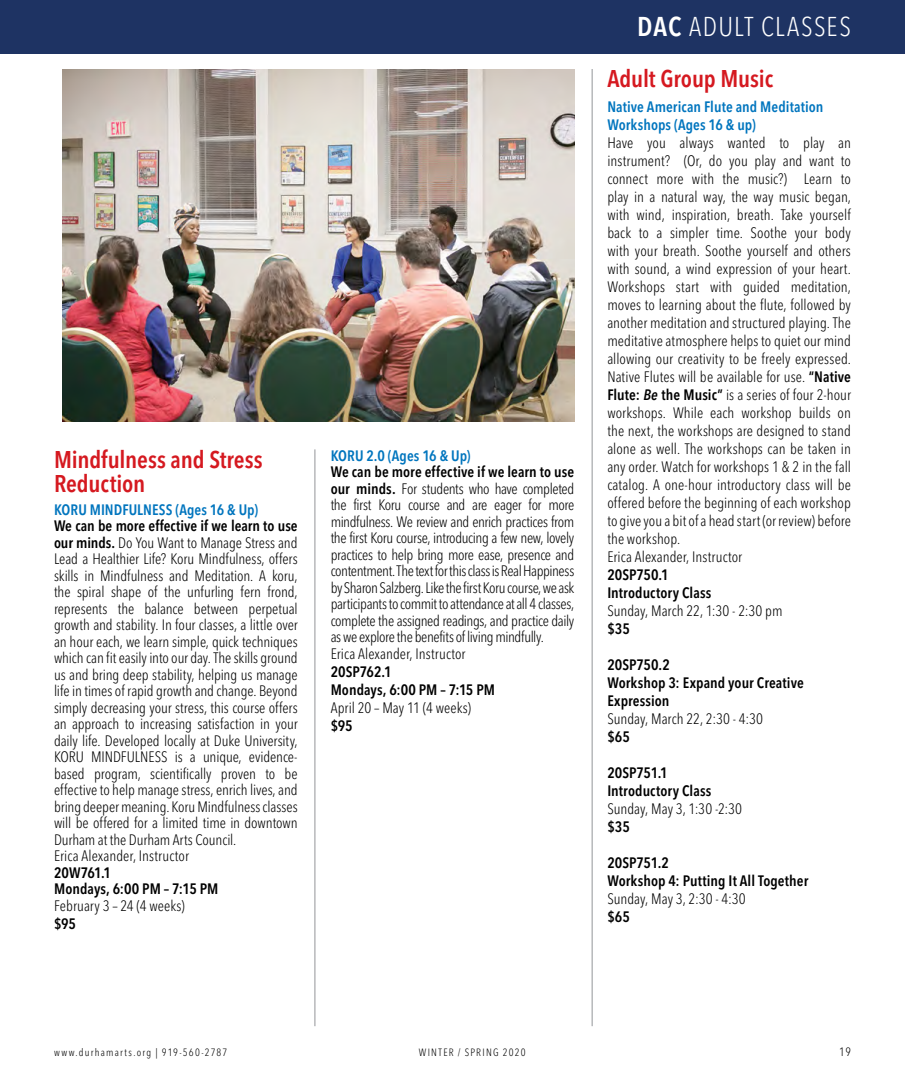
<style>
.page{position:relative;width:905px;height:1080px;background:#fff}
.page>*{position:absolute;margin:0;border:0;box-sizing:border-box;transform-origin:0 0}
.t1{font:300 condensed 27px "Avenir Next LT Pro";letter-spacing:.05em;color:#fff}
.t2{font:600 condensed 24px/24px "Avenir Next LT Pro";letter-spacing:-.005em;color:#d51920}
.t3{font:300 condensed 15px/18px "Avenir Next LT Pro";letter-spacing:-.005em;color:#000}
.t4{font:300 condensed 15px/16.5px "Avenir Next LT Pro";letter-spacing:-.025em;color:#000}
.t5{font:600 condensed 15px/18px "Avenir Next LT Pro";letter-spacing:.005em;color:#000}
.t6{font:600 condensed 15px/18px "Avenir Next LT Pro";letter-spacing:.005em;color:#0075be}
.t7{font:300 condensed 12px "Avenir Next LT Pro";color:#000}
.t8{font:300 condensed 10.5px "Avenir Next LT Pro";letter-spacing:.115em;color:#000}
.s1{font-weight:600}
.s2{font-weight:600;font-style:italic}
</style>
<div class="page">
<div style="left:0;top:0;width:904px;height:54px;background:#1e3363"></div>
<img style="left:62px;top:69px;width:512px;height:352px">
<hr style="left:591px;top:69px;width:1px;height:957px;background:#939598">
<hr style="left:314px;top:449px;width:1px;height:577px;background:#939598">
<h2 class="t2" style="left:54px;top:447px;width:210px">Mindfulness and Stress<br>Reduction</h2>
<p class="t6" style="left:54px;top:500px;width:206px">KORU MINDFULNESS (Ages 16 &amp; Up)</p>
<p class="t3" style="left:54px;top:518px;width:245px;line-height:16.5px"><span class="s1">We can be more effective if we learn to use our minds.</span> Do You Want to Manage Stress and Lead a Healthier Life? Koru Mindfulness, offers skills in Mindfulness and Meditation. A koru, the spiral shape of the unfurling fern frond, represents the balance between perpetual growth and stability. In four classes, a little over an hour each, we learn simple, quick techniques which can fit easily into our day. The skills ground us and bring deep stability, helping us manage life in times of rapid growth and change. Beyond simply decreasing your stress, this course offers an approach to increasing satisfaction in your daily life. Developed locally at Duke University, KORU MINDFULNESS is a unique, evidence&shy;based program, scientifically proven to be effective to help manage stress, enrich lives, and bring deeper meaning. Koru Mindfulness classes will be offered for a limited time in downtown Durham at the Durham Arts Council.<br>Erica Alexander, Instructor</p>
<p class="t5" style="left:54px;top:864px;width:166px;line-height:16.5px">20W761.1<br>Mondays, 6:00 PM – 7:15 PM</p>
<p class="t3" style="left:54px;top:897px;width:132px">February 3 – 24 (4 weeks)</p>
<p class="t5" style="left:54px;top:914px;width:24px">$95</p>
<p class="t6" style="left:330px;top:446px;width:141px">KORU 2.0 (Ages 16 &amp; Up)</p>
<p class="t4" style="left:330px;top:464px;width:245px"><span class="s1">We can be more effective if we learn to use our minds.</span> For students who have completed the first Koru course and are eager for more mindfulness. We review and enrich practices from the first Koru course, introducing a few new, lovely practices to help bring more ease, presence and contentment. The text for this class is Real Happiness by Sharon Salzberg. Like the first Koru course, we ask participants to commit to attendance at all 4 classes, complete the assigned readings, and practice daily as we explore the benefits of living mindfully.<br>Erica Alexander, Instructor</p>
<p class="t5" style="left:330px;top:662px;width:166px">20SP762.1<br>Mondays, 6:00 PM – 7:15 PM</p>
<p class="t3" style="left:330px;top:698px;width:142px">April 20 – May 11 (4 weeks)</p>
<p class="t5" style="left:330px;top:716px;width:24px">$95</p>
<h1 class="t1" style="left:637px;top:10px;width:215px"><span class="s1">DAC</span> ADULT CLASSES</h1>
<h2 class="t2" style="left:607px;top:67px;width:167px">Adult Group Music</h2>
<p class="t6" style="left:607px;top:98px;width:218px">Native American Flute and Meditation<br>Workshops (Ages 16 &amp; up)</p>
<p class="t3" style="left:607px;top:134px;width:245px">Have you always wanted to play an instrument? (Or, do you play and want to connect more with the music?) Learn to play in a natural way, the way music began, with wind, inspiration, breath. Take yourself back to a simpler time. Soothe your body with your breath. Soothe yourself and others with sound, a wind expression of your heart.<br>Workshops start with guided meditation, moves to learning about the flute, followed by another meditation and structured playing. The meditative atmosphere helps to quiet our mind allowing our creativity to be freely expressed.<br>Native Flutes will be available for use. <span class="s1">“Native Flute:</span> <span class="s2">Be</span> <span class="s1">the Music”</span> is a series of four 2-hour workshops. While each workshop builds on the next, the workshops are designed to stand alone as well. The workshops can be taken in any order. Watch for workshops 1 &amp; 2 in the fall catalog. A one-hour introductory class will be offered before the beginning of each workshop to give you a bit of a head start (or review) before the workshop.<br>Erica Alexander, Instructor</p>
<p class="t5" style="left:607px;top:566px;width:106px">20SP750.1<br>Introductory Class</p>
<p class="t3" style="left:607px;top:602px;width:177px">Sunday, March 22, 1:30 - 2:30 pm</p>
<p class="t5" style="left:607px;top:620px;width:24px">$35</p>
<p class="t5" style="left:607px;top:656px;width:198px">20SP750.2<br>Workshop 3: Expand your Creative<br>Expression</p>
<p class="t3" style="left:607px;top:710px;width:157px">Sunday, March 22, 2:30 - 4:30</p>
<p class="t5" style="left:607px;top:728px;width:24px">$65</p>
<p class="t5" style="left:607px;top:764px;width:106px">20SP751.1<br>Introductory Class</p>
<p class="t3" style="left:607px;top:800px;width:136px">Sunday, May 3, 1:30 -2:30</p>
<p class="t5" style="left:607px;top:818px;width:24px">$35</p>
<p class="t5" style="left:607px;top:854px;width:202px">20SP751.2<br>Workshop 4: Putting It All Together</p>
<p class="t3" style="left:607px;top:890px;width:140px">Sunday, May 3, 2:30 - 4:30</p>
<p class="t5" style="left:607px;top:908px;width:24px">$65</p>
<p class="t8" style="left:54px;top:1046px;width:175px">www.durhamarts.org | 919-560-2787</p>
<p class="t8" style="left:419px;top:1046px;width:108px">WINTER / SPRING 2020</p>
<p class="t7" style="left:839px;top:1045px;width:13px">19</p>
</div>
